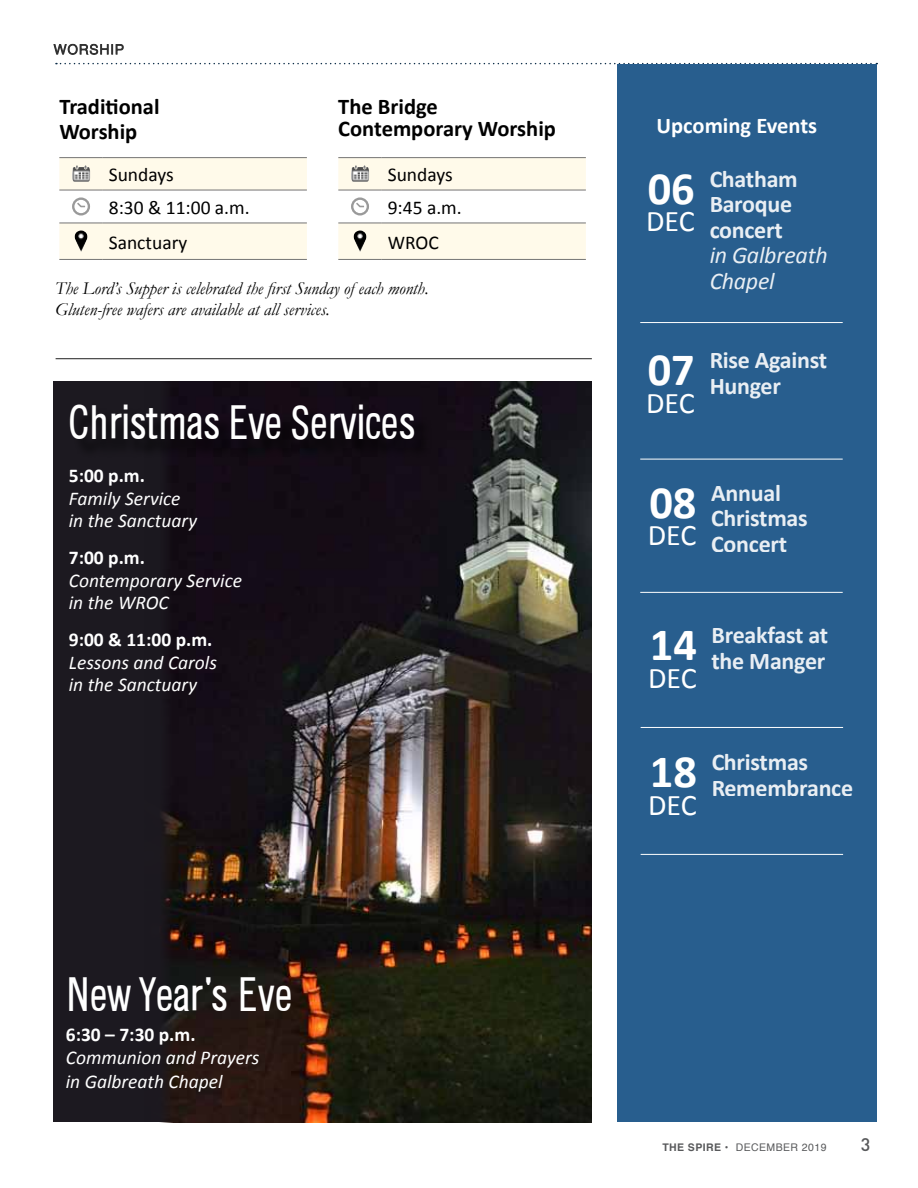
<style>
.page{position:relative;width:918px;height:1188px;background:#fff}
.page>*{position:absolute;margin:0;border:0;box-sizing:border-box;transform-origin:0 0}
.t1{font:700 46.5px "Calibri";color:#fff}
.t2{font:45px "CHANL Plain";letter-spacing:-.02em;color:#fff}
.t3{font:30px "Calibri";letter-spacing:-.005em;color:#fff}
.t4{font:700 24px/25.5px "Calibri";letter-spacing:-.01em;color:#fff}
.t5{font:italic 24px/25.5px "Calibri";letter-spacing:-.01em;color:#fff}
.t6{font:700 22.5px/25.5px "Calibri";color:#000}
.t7{font:700 22.5px "Calibri";color:#fff}
.t8{font:italic 19.5px/22.5px "Calibri";color:#fff}
.t9{font:19.5px/32.7px "Calibri";color:#000}
.t10{font:700 19.5px "Calibri";color:#fff}
.t11{font:italic 18px/21.6px "Garamond";color:#000}
.t12{font:500 18px "DIN Pro";color:#58595b}
.t13{font:10.5px "Helvetica";letter-spacing:.04em;color:#58595b}
.t14{font:700 10.5px "Helvetica";color:#58595b}
.s1{font-weight:700}
</style>
<div class="page">
<div style="left:618px;top:64px;width:259px;height:1058px;background:#285e8e"></div>
<svg style="left:53px;top:43px;width:824px;height:21px"></svg>
<hr style="left:59px;top:157px;width:44px;height:1px;background:#747474">
<hr style="left:103px;top:157px;width:204px;height:1px;background:#747474">
<hr style="left:59px;top:259px;width:44px;height:1px;background:#747474">
<hr style="left:103px;top:259px;width:204px;height:1px;background:#747474">
<svg style="left:59px;top:158px;width:248px;height:101px"></svg>
<img style="left:74px;top:230px;width:14px;height:22px">
<hr style="left:338px;top:157px;width:44px;height:1px;background:#747474">
<hr style="left:382px;top:157px;width:204px;height:1px;background:#747474">
<hr style="left:338px;top:259px;width:44px;height:1px;background:#747474">
<hr style="left:382px;top:259px;width:204px;height:1px;background:#747474">
<svg style="left:338px;top:158px;width:248px;height:101px"></svg>
<img style="left:353px;top:230px;width:14px;height:22px">
<hr style="left:56px;top:358px;width:536px;height:1px;background:#202020">
<hr style="left:640px;top:459px;width:203px;height:1px;background:#fff">
<hr style="left:640px;top:322px;width:203px;height:1px;background:#fff">
<hr style="left:640px;top:592px;width:203px;height:1px;background:#fff">
<hr style="left:641px;top:727px;width:202px;height:1px;background:#fff">
<hr style="left:641px;top:854px;width:202px;height:1px;background:#fff">
<div style="left:54px;top:382px;width:538px;height:740px;background:#1c1920"></div>
<img style="left:162px;top:382px;width:430px;height:740px">
<div style="left:73px;top:407px;width:359px;height:51px;background:#000;opacity:.75"></div>
<p class="t6" style="left:59px;top:93px;width:102px">Traditional<br>Worship</p>
<p class="t6" style="left:338px;top:94px;width:219px;line-height:22.5px">The Bridge<br>Contemporary Worship</p>
<p class="t9" style="left:109px;top:158px;width:142px">Sundays<br>8:30 &amp; 11:00 a.m.</p>
<p class="t9" style="left:109px;top:226px;width:80px">Sanctuary</p>
<p class="t9" style="left:388px;top:158px;width:76px">Sundays<br>9:45 a.m.</p>
<p class="t9" style="left:388px;top:226px;width:53px">WROC</p>
<p class="t11" style="left:55px;top:277px;width:375px">The Lord’s Supper is celebrated the first Sunday of each month.<br>Gluten-free wafers are available at all services.</p>
<h2 class="t2" style="left:67px;top:398px;width:350px">Christmas Eve Services</h2>
<p class="t10" style="left:69px;top:464px;width:78px">5:00 p.m.</p>
<p class="t8" style="left:69px;top:486px;width:130px">Family Service in the Sanctuary</p>
<p class="t10" style="left:69px;top:546px;width:78px">7:00 p.m.</p>
<p class="t8" style="left:69px;top:568px;width:175px">Contemporary Service in the WROC</p>
<p class="t10" style="left:69px;top:628px;width:145px">9:00 &amp; 11:00 p.m.</p>
<p class="t8" style="left:69px;top:650px;width:150px">Lessons and Carols in the Sanctuary</p>
<h2 class="t2" style="left:66px;top:970px;width:228px">New Year's Eve</h2>
<p class="t10" style="left:66px;top:1022px;width:131px">6:30 – 7:30 p.m.</p>
<p class="t8" style="left:66px;top:1046px;width:195px;line-height:23.4px">Communion and Prayers in Galbreath Chapel</p>
<p class="t7" style="left:657px;top:112px;width:162px">Upcoming Events</p>
<h1 class="t1" style="left:648px;top:159px;width:49px">06</h1>
<h3 class="t3" style="left:646px;top:202px;width:50px">DEC</h3>
<p class="t4" style="left:709px;top:165px;width:90px">Chatham<br>Baroque concert</p>
<p class="t5" style="left:709px;top:242px;width:120px">in Galbreath<br>Chapel</p>
<h1 class="t1" style="left:648px;top:341px;width:49px">07</h1>
<h3 class="t3" style="left:646px;top:384px;width:50px">DEC</h3>
<p class="t4" style="left:709px;top:347px;width:119px">Rise Against<br>Hunger</p>
<h1 class="t1" style="left:649px;top:473px;width:49px">08</h1>
<h3 class="t3" style="left:648px;top:516px;width:50px">DEC</h3>
<p class="t4" style="left:711px;top:479px;width:98px">Annual<br>Christmas<br>Concert</p>
<p class="t4" style="left:650px;top:621px;width:180px;text-align:right">Breakfast at<br><sup>14</sup> the Manger</p>
<h3 class="t3" style="left:648px;top:659px;width:50px">DEC</h3>
<p class="t4" style="left:650px;top:748px;width:205px;text-indent:62px">Christmas<br><sup>18</sup> Remembrance</p>
<h3 class="t3" style="left:648px;top:786px;width:50px">DEC</h3>
<p class="t14" style="left:662px;top:1141px;width:41px">THE SPIRE</p>
<p class="t13" style="left:725px;top:1141px;width:103px"><span class="s1">•</span> DECEMBER 2019</p>
<p class="t12" style="left:861px;top:1132px;width:11px">3</p>
</div>
